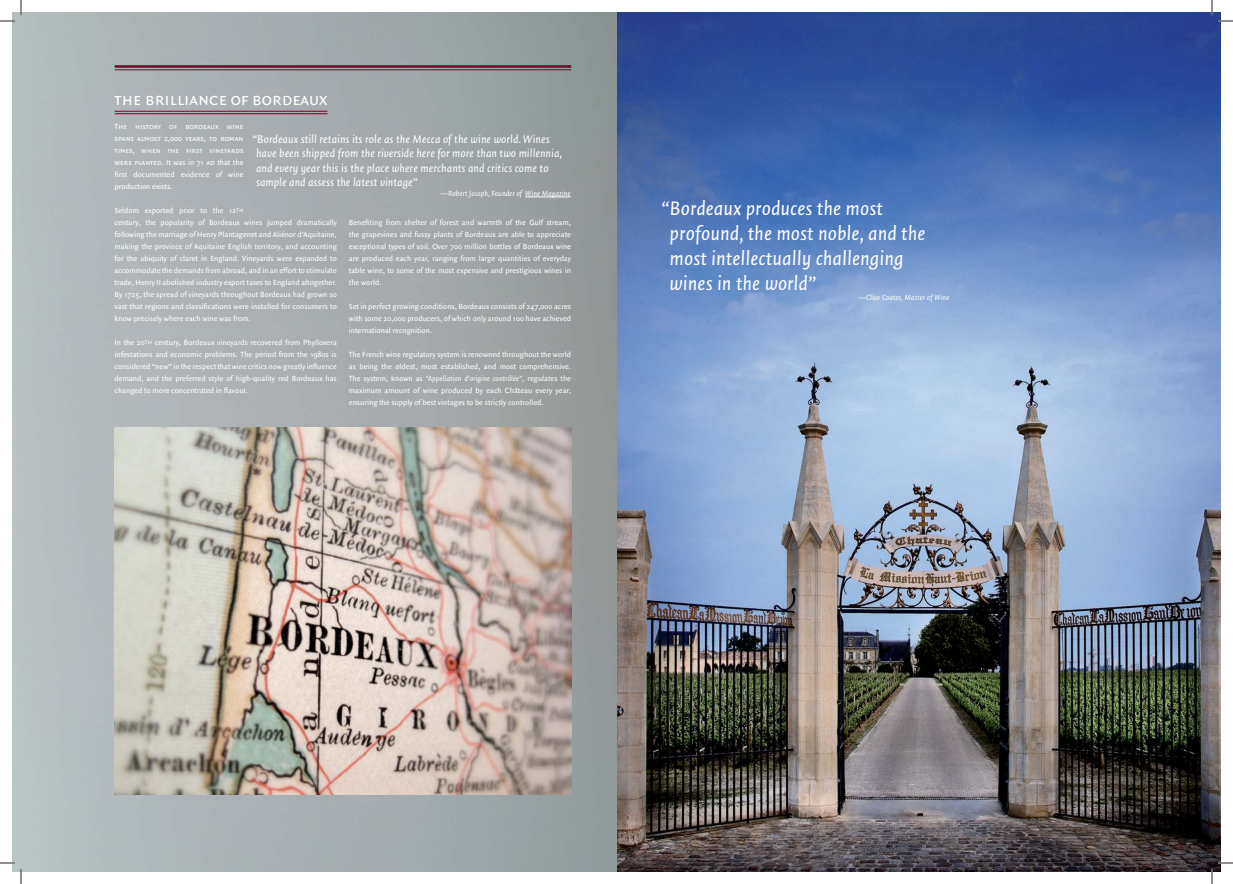
<style>
.page{position:relative;width:1233px;height:884px;background:#fff}
.page>*{position:absolute;margin:0;border:0;box-sizing:border-box;transform-origin:0 0}
.t1{font:italic 21px/25.2px "Quadraat Sans";color:#fff}
.t2{font:18px "Quadraat Sans Small Caps";color:#fff}
.t3{font:italic 12px/14.4px "Quadraat Sans";color:#fff}
.t4{font:8px/12px "Quadraat Sans";color:#fff;text-align:justify}
.t5{font:8px/12px "Quadraat Sans Small Caps";color:#fff;text-align:justify}
.t6{font:italic 8px "Quadraat Sans";color:#fff}
.s1{font-family:"Quadraat Sans Small Caps"}
.s2{font-family:"Quadraat Sans Small Caps";font-size:7px}
.s3{font-style:italic}
</style>
<div class="page">
<img style="left:12px;top:12px;width:606px;height:859px">
<img style="left:618px;top:12px;width:602px;height:859px">
<img style="left:115px;top:427px;width:456px;height:368px">
<hr style="left:115px;top:65px;width:456px;height:3px;background:#820024">
<hr style="left:115px;top:69px;width:456px;height:1px;background:#820024">
<hr style="left:115px;top:111px;width:212px;height:1px;background:#820024">
<hr style="left:115px;top:113px;width:212px;height:1px;background:#820024">
<hr style="left:525px;top:197px;width:45px;height:1px;background:#fff">
<svg style="left:1218px;top:20px;width:15px;height:2px"></svg>
<svg style="left:1218px;top:862px;width:15px;height:2px"></svg>
<svg style="left:0;top:0;width:22px;height:22px"></svg>
<svg style="left:0;top:862px;width:22px;height:22px"></svg>
<svg style="left:1211px;top:0;width:1px;height:15px"></svg>
<svg style="left:1211px;top:869px;width:1px;height:15px"></svg>
<h2 class="t2" style="left:115px;top:88px;width:214px">the brilliance of bordeaux</h2>
<p class="t5" style="left:115px;top:120px;width:130px">The history of bordeaux wine spans almost 2,000 years, to roman times, when the first vineyards</p>
<p class="t4" style="left:115px;top:157px;width:130px"><span class="s1">were planted.</span> It was in 71 <span class="s1">ad</span> that the first documented evidence of wine production exists.</p>
<p class="t4" style="left:115px;top:205px;width:224px;text-align:left">Seldom exported prior to the 12<span class="s2">th<br></span>century, the popularity of Bordeaux wines jumped dramatically following the marriage of Henry Plantagenet and Aliénor d’Aquitaine, making the province of Aquitaine English territory, and accounting for the ubiquity of claret in England. Vineyards were expanded to accommodate the demands from abroad, and in an effort to stimulate trade, Henry II abolished industry export taxes to England altogether.<br>By 1725, the spread of vineyards throughout Bordeaux had grown so vast that regions and classifications were installed for consumers to know precisely where each wine was from.</p>
<p class="t4" style="left:115px;top:337px;width:224px">In the 20<span class="s2">th</span> century, Bordeaux vineyards recovered from Phylloxera infestations and economic problems. The period from the 1980s is considered “new” in the respect that wine critics now greatly influence demand, and the preferred style of high-quality red Bordeaux has changed to more concentrated in flavour.</p>
<p class="t3" style="left:253px;top:133px;width:310px">“Bordeaux still retains its role as the Mecca of the wine world. Wines have been shipped from the riverside here for more than two millennia, and every year this is the place where merchants and critics come to sample and assess the latest vintage”</p>
<p class="t6" style="left:440px;top:190px;width:132px">—Robert Joseph, Founder of Wine Magazine</p>
<p class="t4" style="left:349px;top:217px;width:224px">Benefiting from shelter of forest and warmth of the Gulf stream, the grapevines and fussy plants of Bordeaux are able to appreciate exceptional types of soil. Over 700 million bottles of Bordeaux wine are produced each year, ranging from large quantities of everyday table wine, to some of the most expensive and prestigious wines in the world.</p>
<p class="t4" style="left:349px;top:301px;width:224px">Set in perfect growing conditions, Bordeaux consists of 247,000 acres with some 20,000 producers, of which only around 100 have achieved international recognition.</p>
<p class="t4" style="left:349px;top:349px;width:224px">The French wine regulatory system is renowned throughout the world as being the oldest, most established, and most comprehensive.<br>The system, known as <span class="s3">“Appellation d’origine contrôlée”</span>, regulates the maximum amount of wine produced by each Château every year, ensuring the supply of best vintages to be strictly controlled.</p>
<h1 class="t1" style="left:669px;top:197px;width:257px;text-indent:-8px">“ Bordeaux produces the most profound, the most noble, and the most intellectually challenging wines in the world”</h1>
<p class="t6" style="left:858px;top:294px;width:92px">—Clive Coates, Master of Wine</p>
</div>
